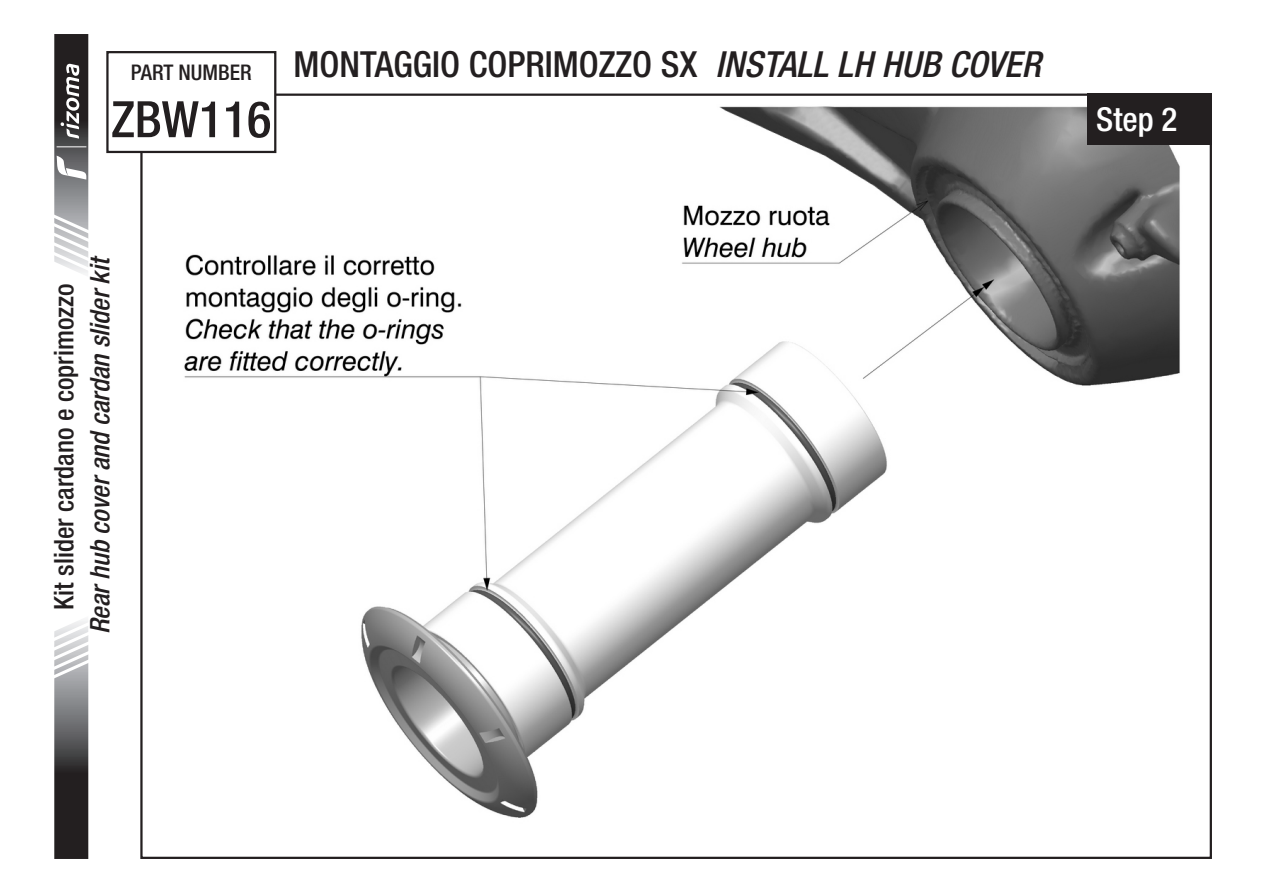
<style>
.page{position:relative;width:1263px;height:893px;background:#fff}
.page>*{position:absolute;margin:0;border:0;box-sizing:border-box;transform-origin:0 0}
.t1{font:500 condensed 50.4px "Helvetica Neue LT Std";color:#231f20}
.t2{font:500 condensed 36px "Helvetica Neue LT Std";color:#231f20}
.t3{font:500 condensed 33px "Helvetica Neue LT Std";color:#fff}
.t4{font:italic 500 condensed 27px "Helvetica Neue LT Std";color:#231f20}
.t5{font:500 condensed 27px "Helvetica Neue LT Std";color:#231f20}
.t6{font:500 condensed 21.6px "Helvetica Neue LT Std";color:#231f20}
.s1{font-style:italic}
</style>
<div class="page">
<img style="left:150px;top:104px;width:1030px;height:714px">
<div style="left:1088px;top:94px;width:124px;height:51px;background:#231f20"></div>
<svg style="left:54px;top:620px;width:35px;height:239px;background:#706f70"></svg>
<svg style="left:54px;top:34px;width:35px;height:240px"></svg>
<div style="left:107px;top:52px;width:168px;height:100px;background:#fff"></div>
<div style="left:106px;top:51px;width:170px;height:102px;border:2px solid #231f20"></div>
<p class="t6" style="left:131px;top:59px;width:122px">PART NUMBER</p>
<p class="t2" style="left:293px;top:42px;width:749px">MONTAGGIO COPRIMOZZO SX <span class="s1">INSTALL LH HUB COVER</span></p>
<h1 class="t1" style="left:111px;top:89px;width:161px">ZBW116</h1>
<p class="t3" style="left:1096px;top:99px;width:83px">Step 2</p>
<p class="t5" style="left:48px;top:610px;width:328px;rotate:-90deg">Kit slider cardano e coprimozzo</p>
<p class="t4" style="left:84px;top:634px;width:380px;rotate:-90deg">Rear hub cover and cardan slider kit</p>
</div>
